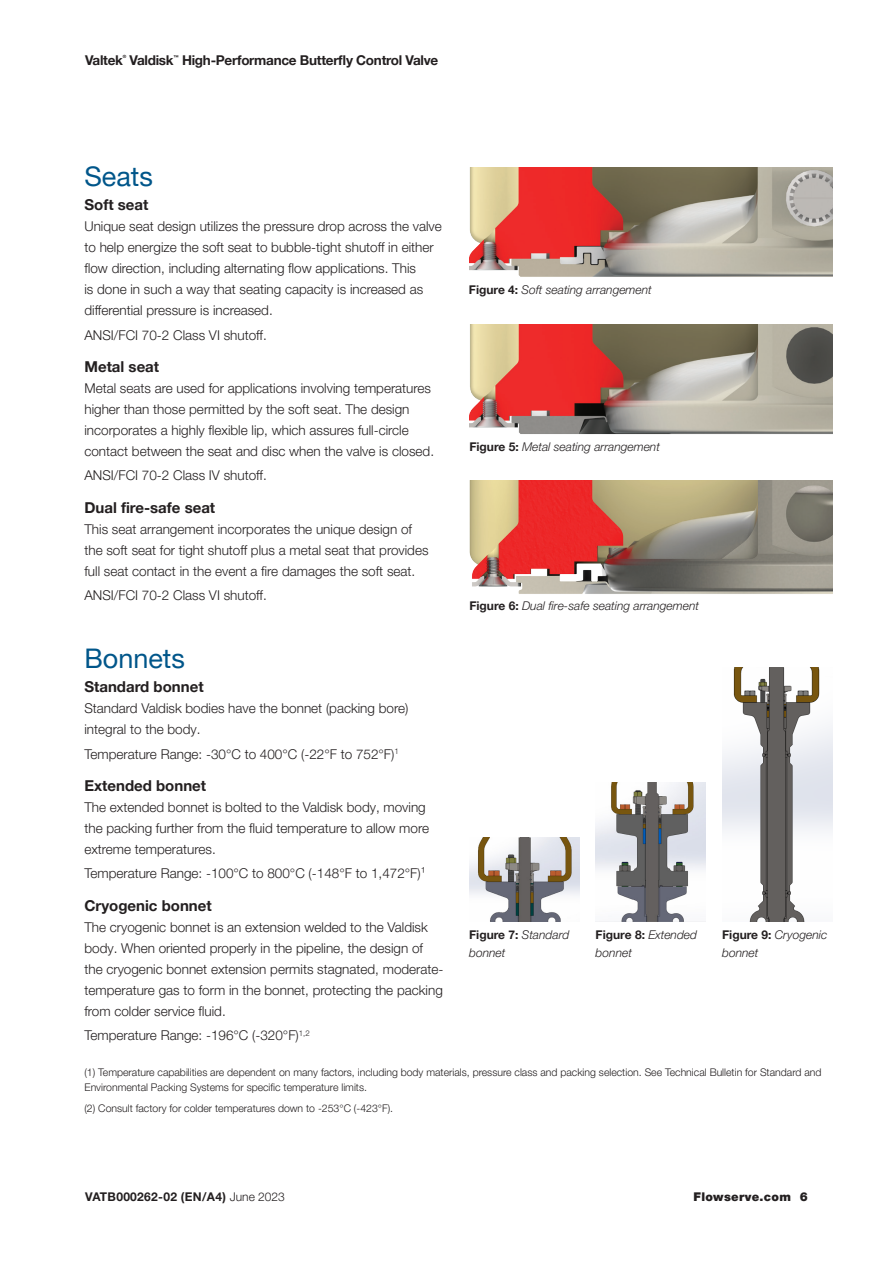
<style>
.page{position:relative;width:893px;height:1263px;background:#fff}
.page>*{position:absolute;margin:0;border:0;box-sizing:border-box;transform-origin:0 0}
.Headline_Level_2__bl{font:27px "Helvetica Neue LT Pro";color:#00568a}
.Subhead_Level_2__bla{font:700 15px "Helvetica Neue LT Pro";color:#231f20}
.Body_copy{font:300 13.5px/21px "Helvetica Neue LT Pro";color:#231f20}
.t1{font:700 13.5px "Helvetica Neue LT Pro";letter-spacing:-.02em;color:#231f20}
.t2{font:italic 300 12px/18px "Helvetica Neue LT Pro";color:#231f20}
.t3{font:700 12px "Helvetica Neue LT Pro";letter-spacing:.025em;color:#231f20}
.t4{font:900 12px "Helvetica Neue LT Pro";letter-spacing:.025em;color:#231f20}
.Footnote{font:300 10.5px/15px "Helvetica Neue LT Pro";color:#231f20}
.t5{font:700 5.25px "Helvetica Neue LT Pro";color:#231f20}
.t6{font:700 4.35px "Helvetica Neue LT Pro";color:#231f20}
.s1{font-weight:700;font-style:normal}
.s2{font-weight:300}
</style>
<div class="page">
<img style="left:469px;top:167px;width:363px;height:110px">
<img style="left:469px;top:325px;width:363px;height:110px">
<img style="left:469px;top:481px;width:363px;height:113px">
<img style="left:722px;top:667px;width:110px;height:254px">
<img style="left:596px;top:783px;width:110px;height:138px">
<img style="left:469px;top:837px;width:110px;height:84px">
<p class="t1" style="left:85px;top:52px;width:39px">Valtek</p>
<p class="t6" style="left:123px;top:54px;width:5px">®</p>
<p class="t1" style="left:130px;top:52px;width:46px">Valdisk</p>
<p class="t5" style="left:173px;top:54px;width:7px">™</p>
<p class="t1" style="left:182px;top:52px;width:258px">High-Performance Butterfly Control Valve</p>
<p class="Headline_Level_2__bl" style="left:84px;top:160px;width:70px">Seats</p>
<p class="Subhead_Level_2__bla" style="left:84px;top:196px;width:65px">Soft seat</p>
<p class="Body_copy" style="left:84px;top:216px;width:359px">Unique seat design utilizes the pressure drop across the valve to help energize the soft seat to bubble-tight shutoff in either flow direction, including alternating flow applications. This<br>is done in such a way that seating capacity is increased as differential pressure is increased.</p>
<p class="Body_copy" style="left:84px;top:324px;width:184px">ANSI/FCI 70-2 Class VI shutoff.</p>
<p class="Subhead_Level_2__bla" style="left:84px;top:357px;width:76px">Metal seat</p>
<p class="Body_copy" style="left:84px;top:377px;width:351px">Metal seats are used for applications involving temperatures higher than those permitted by the soft seat. The design incorporates a highly flexible lip, which assures full-circle contact between the seat and disc when the valve is closed.</p>
<p class="Body_copy" style="left:84px;top:465px;width:184px">ANSI/FCI 70-2 Class IV shutoff.</p>
<p class="Subhead_Level_2__bla" style="left:84px;top:498px;width:132px">Dual fire-safe seat</p>
<p class="Body_copy" style="left:84px;top:518px;width:346px">This seat arrangement incorporates the unique design of the soft seat for tight shutoff plus a metal seat that provides full seat contact in the event a fire damages the soft seat.</p>
<p class="Body_copy" style="left:84px;top:584px;width:184px">ANSI/FCI 70-2 Class VI shutoff.</p>
<p class="Headline_Level_2__bl" style="left:84px;top:642px;width:102px">Bonnets</p>
<p class="Subhead_Level_2__bla" style="left:84px;top:678px;width:121px">Standard bonnet</p>
<p class="Body_copy" style="left:84px;top:698px;width:325px">Standard Valdisk bodies have the bonnet (packing bore) integral to the body.</p>
<p class="Body_copy" style="left:84px;top:743px;width:316px">Temperature Range: -30°C to 400°C (-22°F to 752°F)<sup>1</sup></p>
<p class="Subhead_Level_2__bla" style="left:84px;top:776px;width:123px">Extended bonnet</p>
<p class="Body_copy" style="left:84px;top:796px;width:346px">The extended bonnet is bolted to the Valdisk body, moving the packing further from the fluid temperature to allow more extreme temperatures.</p>
<p class="Body_copy" style="left:84px;top:863px;width:343px">Temperature Range: -100°C to 800°C (-148°F to 1,472°F)1</p>
<p class="Subhead_Level_2__bla" style="left:84px;top:896px;width:129px">Cryogenic bonnet</p>
<p class="Body_copy" style="left:84px;top:916px;width:361px">The cryogenic bonnet is an extension welded to the Valdisk body. When oriented properly in the pipeline, the design of the cryogenic bonnet extension permits stagnated, moderate&shy;temperature gas to form in the bonnet, protecting the packing from colder service fluid.</p>
<p class="Body_copy" style="left:84px;top:1024px;width:227px">Temperature Range: -196°C (-320°F)<sup>1,2</sup></p>
<p class="t2" style="left:469px;top:280px;width:184px"><span class="s1">Figure 4:</span> Soft seating arrangement</p>
<p class="t2" style="left:469px;top:437px;width:192px"><span class="s1">Figure 5:</span> Metal seating arrangement</p>
<p class="t2" style="left:469px;top:596px;width:231px"><span class="s1">Figure 6:</span> Dual fire-safe seating arrangement</p>
<p class="t2" style="left:469px;top:925px;width:102px"><span class="s1">Figure 7:</span> Standard bonnet</p>
<p class="t2" style="left:596px;top:925px;width:103px"><span class="s1">Figure 8:</span> Extended bonnet</p>
<p class="t2" style="left:722px;top:925px;width:107px"><span class="s1">Figure 9:</span> Cryogenic bonnet</p>
<p class="Footnote" style="left:84px;top:1064px;width:738px">(1) Temperature capabilities are dependent on many factors, including body materials, pressure class and packing selection. See Technical Bulletin for Standard and<br>Environmental Packing Systems for specific temperature limits.</p>
<p class="Footnote" style="left:84px;top:1101px;width:310px">(2) Consult factory for colder temperatures down to -253°C (-423°F).</p>
<p class="t3" style="left:85px;top:1190px;width:201px">VATB000262-02 (EN/A4) <span class="s2">June 2023</span></p>
<p class="t4" style="left:693px;top:1190px;width:116px">Flowserve.com 6</p>
</div>
